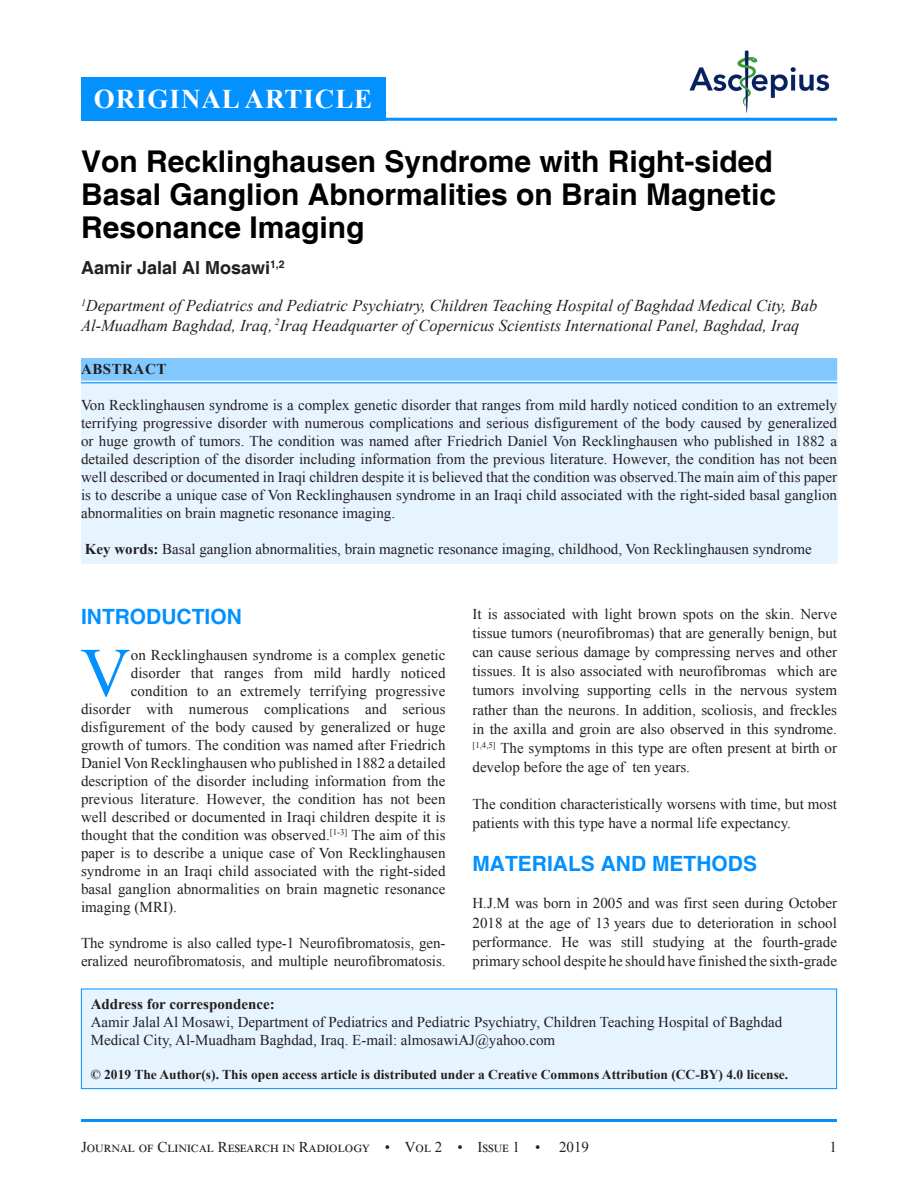
<style>
.page{position:relative;width:918px;height:1188px;background:#fff}
.page>*{position:absolute;margin:0;border:0;box-sizing:border-box;transform-origin:0 0}
.DROP_CAP_TX{font:69.3px "Times New Roman";color:#0291ff}
.AT{font:700 30px/33px "Helvetica";color:#000;text-align:justify}
.AH{font:700 27px "Times New Roman";letter-spacing:.035em;color:#fff}
.t1{font:700 21px "Helvetica";color:#0291ff}
.AU{font:700 18px "Helvetica";color:#231f20}
.AFF{font:italic 16.5px/19.5px "Times New Roman";color:#231f20}
.TX{font:15px/19.2px "Times New Roman";color:#231f20}
.ABS{font:15px/18px "Times New Roman";color:#231f20;text-align:justify}
.DROP_CAP_TX-2{font:15px "Times New Roman";letter-spacing:.005em;color:#231f20}
.ADD{font:15px/18px "Times New Roman";color:#231f20}
.ABS-2{font:15px "Times New Roman";letter-spacing:.065em;color:#231f20}
.ABSH{font:700 15px "Times New Roman";letter-spacing:.035em;color:#231f20}
.CR{font:700 13.5px "Times New Roman";color:#231f20}
.s1{font-weight:700}
</style>
<div class="page">
<hr style="left:81px;top:1119px;width:756px;height:3px;background:#0291ff">
<img style="left:689px;top:50px;width:141px;height:63px">
<hr style="left:81px;top:118px;width:756px;height:3px;background:#0291ff">
<div style="left:81px;top:358px;width:756px;height:205px;background:#e6f4ff"></div>
<div style="left:81px;top:358px;width:756px;height:22px;background:#81c8ff"></div>
<hr style="left:81px;top:382px;width:756px;height:1px;background:#35a7ff">
<div style="left:81px;top:989px;width:756px;height:100px;background:#e6f4ff"></div>
<div style="left:81px;top:989px;width:756px;height:100px;border:1px solid #0291ff"></div>
<div style="left:81px;top:77px;width:304px;height:44px;background:#0291ff"></div>
<p class="AH" style="left:94px;top:79px;width:280px">ORIGINAL ARTICLE</p>
<p class="AT" style="left:81px;top:146px;width:697px">Von Recklinghausen Syndrome with Right-sided Basal Ganglion Abnormalities on Brain Magnetic Resonance Imaging</p>
<p class="AU" style="left:81px;top:257px;width:205px">Aamir Jalal Al Mosawi<sup>1,2</sup></p>
<p class="AFF" style="left:81px;top:296px;width:738px"><sup>1</sup>Department of Pediatrics and Pediatric Psychiatry, Children Teaching Hospital of Baghdad Medical City, Bab<br>Al-Muadham Baghdad, Iraq, <sup>2</sup>Iraq Headquarter of Copernicus Scientists International Panel, Baghdad, Iraq</p>
<p class="ABSH" style="left:81px;top:359px;width:87px">ABSTRACT</p>
<p class="ABS" style="left:81px;top:396px;width:758px">Von Recklinghausen syndrome is a complex genetic disorder that ranges from mild hardly noticed condition to an extremely terrifying progressive disorder with numerous complications and serious disfigurement of the body caused by generalized or huge growth of tumors. The condition was named after Friedrich Daniel Von Recklinghausen who published in 1882 a detailed description of the disorder including information from the previous literature. However, the condition has not been well described or documented in Iraqi children despite it is believed that the condition was observed.The main aim of this paper is to describe a unique case of Von Recklinghausen syndrome in an Iraqi child associated with the right-sided basal ganglion abnormalities on brain magnetic resonance imaging.</p>
<p class="ABS" style="left:85px;top:540px;width:729px"><span class="s1">Key words:</span> Basal ganglion abnormalities, brain magnetic resonance imaging, childhood, Von Recklinghausen syndrome</p>
<h1 class="t1" style="left:81px;top:604px;width:162px">INTRODUCTION</h1>
<p class="DROP_CAP_TX" style="left:80px;top:624px;width:52px">V</p>
<p class="DROP_CAP_TX-2" style="left:131px;top:644px;width:316px">on Recklinghausen syndrome is a complex genetic</p>
<p class="DROP_CAP_TX-2" style="left:131px;top:662px;width:316px">disorder that ranges from mild hardly noticed</p>
<p class="DROP_CAP_TX-2" style="left:131px;top:680px;width:316px">condition to an extremely terrifying progressive</p>
<p class="DROP_CAP_TX-2" style="left:81px;top:698px;width:366px">disorder with numerous complications and serious</p>
<p class="DROP_CAP_TX-2" style="left:81px;top:716px;width:366px">disfigurement of the body caused by generalized or huge</p>
<p class="DROP_CAP_TX-2" style="left:81px;top:734px;width:366px">growth of tumors. The condition was named after Friedrich</p>
<p class="DROP_CAP_TX-2" style="left:81px;top:752px;width:366px">Daniel Von Recklinghausen who published in 1882 a detailed</p>
<p class="DROP_CAP_TX-2" style="left:81px;top:770px;width:366px">description of the disorder including information from the</p>
<p class="DROP_CAP_TX-2" style="left:81px;top:788px;width:366px">previous literature. However, the condition has not been</p>
<p class="DROP_CAP_TX-2" style="left:81px;top:806px;width:366px">well described or documented in Iraqi children despite it is</p>
<p class="DROP_CAP_TX-2" style="left:81px;top:824px;width:366px">thought that the condition was observed.<sup>[1-3]</sup> The aim of this</p>
<p class="DROP_CAP_TX-2" style="left:81px;top:842px;width:366px">paper is to describe a unique case of Von Recklinghausen</p>
<p class="DROP_CAP_TX-2" style="left:81px;top:860px;width:366px">syndrome in an Iraqi child associated with the right-sided</p>
<p class="DROP_CAP_TX-2" style="left:81px;top:878px;width:366px">basal ganglion abnormalities on brain magnetic resonance</p>
<p class="DROP_CAP_TX-2" style="left:81px;top:896px;width:97px">imaging (MRI).</p>
<p class="TX" style="left:81px;top:933px;width:366px;line-height:18px">The syndrome is also called type-1 Neurofibromatosis, gen&shy;eralized neurofibromatosis, and multiple neurofibromatosis.</p>
<p class="TX" style="left:472px;top:604px;width:366px;text-align:justify">It is associated with light brown spots on the skin. Nerve tissue tumors (neurofibromas) that are generally benign, but can cause serious damage by compressing nerves and other tissues. It is also associated with neurofibromas which are tumors involving supporting cells in the nervous system rather than the neurons. In addition, scoliosis, and freckles in the axilla and groin are also observed in this syndrome. <sup>[1,4,5]</sup> The symptoms in this type are often present at birth or develop before the age of ten years.</p>
<p class="TX" style="left:472px;top:794px;width:366px">The condition characteristically worsens with time, but most patients with this type have a normal life expectancy.</p>
<h1 class="t1" style="left:472px;top:851px;width:286px">MATERIALS AND METHODS</h1>
<p class="TX" style="left:472px;top:893px;width:366px;text-align:justify">H.J.M was born in 2005 and was first seen during October 2018 at the age of 13 years due to deterioration in school performance. He was still studying at the fourth-grade primary school despite he should have finished the sixth-grade</p>
<p class="ADD" style="left:91px;top:994px;width:693px"><span class="s1">Address for correspondence:<br></span>Aamir Jalal Al Mosawi, Department of Pediatrics and Pediatric Psychiatry, Children Teaching Hospital of Baghdad<br>Medical City, Al-Muadham Baghdad, Iraq. E-mail: almosawiAJ@yahoo.com</p>
<p class="CR" style="left:91px;top:1065px;width:699px">© 2019 The Author(s). This open access article is distributed under a Creative Commons Attribution (CC-BY) 4.0 license.</p>
<p class="ABS-2" style="left:81px;top:1136px;width:461px">Journal of Clinical Research in Radiology • Vol 2 • Issue 1 •</p>
<p class="ABS" style="left:559px;top:1137px;width:31px">2019</p>
<p class="ABS" style="left:830px;top:1137px;width:9px">1</p>
</div>
